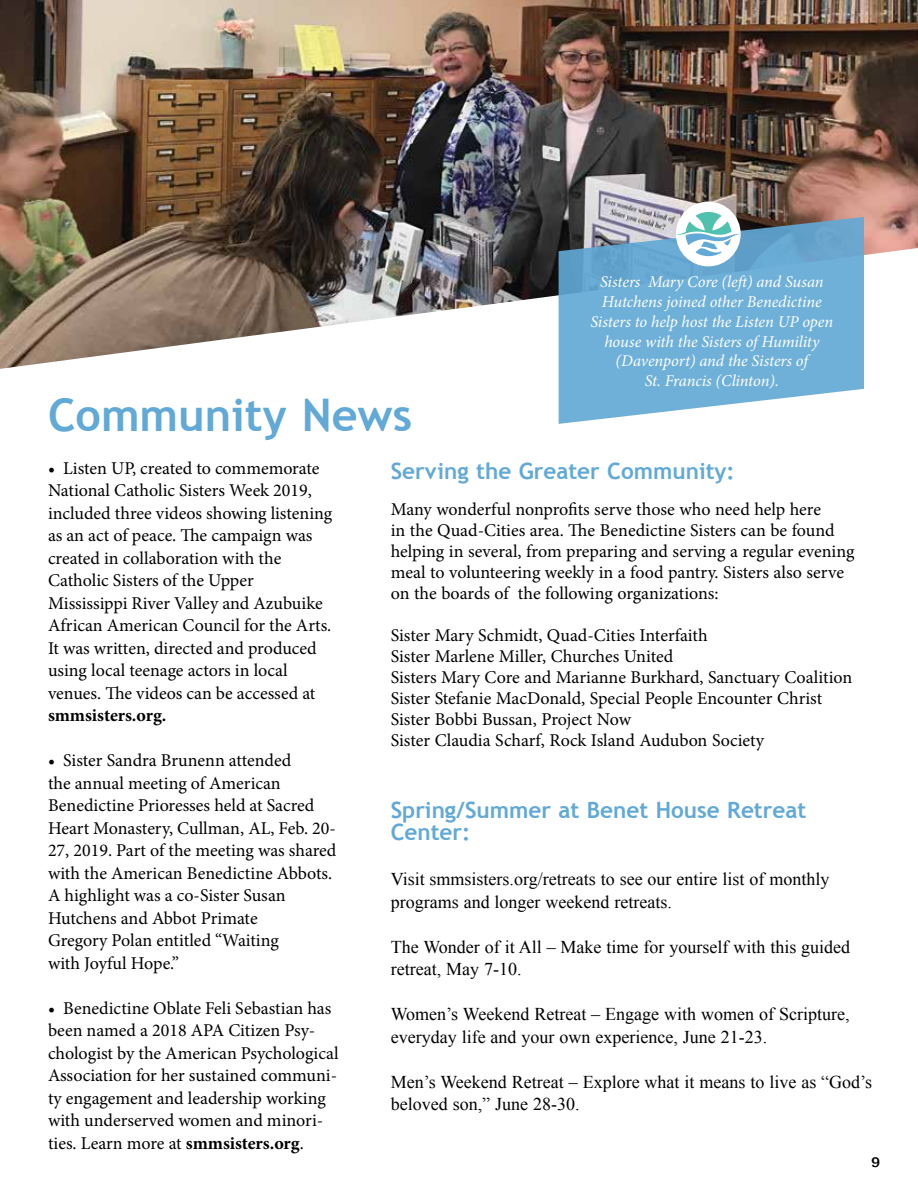
<style>
.page{position:relative;width:918px;height:1188px;background:#fff}
.page>*{position:absolute;margin:0;border:0;box-sizing:border-box;transform-origin:0 0}
.t1{font:700 45px "Trebuchet MS";color:#61a9d6}
.t2{font:700 22.5px/22.5px "Trebuchet MS";color:#61a9d6}
.t3{font:18px/22.5px "Minion Pro";color:#000}
.t4{font:18px/22.5px "Times New Roman";color:#000}
.t5{font:700 18px "Minion Pro";letter-spacing:-.005em;color:#000}
.t6{font:italic 16.5px/19.8px "Minion Pro";letter-spacing:-.01em;color:#fff;text-align:center}
.t7{font:700 15px "Kameron";color:#000}
.s1{font-weight:700}
</style>
<div class="page">
<img style="left:0;top:0;width:918px;height:369px">
<svg style="left:559px;top:217px;width:305px;height:207px;background:#7bb1d3"></svg>
<div style="left:676px;top:202px;width:65px;height:64px;background:#fff;border-radius:50%"></div>
<svg style="left:676px;top:212px;width:65px;height:44px"></svg>
<h1 class="t1" style="left:48px;top:387px;width:366px">Community News</h1>
<p class="t6" style="left:590px;top:272px;width:244px">Sisters Mary Core (left) and Susan<br>Hutchens joined other Benedictine<br>Sisters to help host the Listen UP open house with the Sisters of Humility (Davenport) and the Sisters of<br>St. Francis (Clinton).</p>
<p class="t3" style="left:48px;top:457px;width:286px">• Listen UP, created to commemorate National Catholic Sisters Week 2019, included three videos showing listening as an act of peace. The campaign was created in collaboration with the Catholic Sisters of the Upper Mississippi River Valley and Azubuike African American Council for the Arts.<br>It was written, directed and produced using local teenage actors in local venues. The videos can be accessed at</p>
<p class="t5" style="left:48px;top:703px;width:120px">smmsisters.org.</p>
<p class="t3" style="left:48px;top:749px;width:290px">• Sister Sandra Brunenn attended<br>the annual meeting of American Benedictine Prioresses held at Sacred Heart Monastery, Cullman, AL, Feb. 20- 27, 2019. Part of the meeting was shared with the American Benedictine Abbots.<br>A highlight was a co-Sister Susan Hutchens and Abbot Primate<br>Gregory Polan entitled “Waiting<br>with Joyful Hope.”</p>
<p class="t3" style="left:48px;top:997px;width:292px">• Benedictine Oblate Feli Sebastian has been named a 2018 APA Citizen Psy&shy;chologist by the American Psychological Association for her sustained communi&shy;ty engagement and leadership working with underserved women and minori&shy;ties. Learn more at <span class="s1">smmsisters.org</span>.</p>
<p class="t2" style="left:391px;top:460px;width:346px">Serving the Greater Community:</p>
<p class="t3" style="left:391px;top:499px;width:465px;line-height:21px">Many wonderful nonprofits serve those who need help here<br>in the Quad-Cities area. The Benedictine Sisters can be found helping in several, from preparing and serving a regular evening meal to volunteering weekly in a food pantry. Sisters also serve on the boards of the following organizations:</p>
<p class="t3" style="left:391px;top:625px;width:463px;line-height:21px">Sister Mary Schmidt, Quad-Cities Interfaith<br>Sister Marlene Miller, Churches United<br>Sisters Mary Core and Marianne Burkhard, Sanctuary Coalition Sister Stefanie MacDonald, Special People Encounter Christ Sister Bobbi Bussan, Project Now<br>Sister Claudia Scharf, Rock Island Audubon Society</p>
<p class="t2" style="left:391px;top:799px;width:417px">Spring/Summer at Benet House Retreat<br>Center:</p>
<p class="t4" style="left:391px;top:868px;width:440px">Visit smmsisters.org/retreats to see our entire list of monthly programs and longer weekend retreats.</p>
<p class="t4" style="left:391px;top:935px;width:461px">The Wonder of it All – Make time for yourself with this guided retreat, May 7-10.</p>
<p class="t4" style="left:391px;top:1003px;width:460px">Women’s Weekend Retreat – Engage with women of Scripture, everyday life and your own experience, June 21-23.</p>
<p class="t4" style="left:391px;top:1070px;width:483px">Men’s Weekend Retreat – Explore what it means to live as “God’s beloved son,” June 28-30.</p>
<p class="t7" style="left:871px;top:1153px;width:11px">9</p>
</div>
